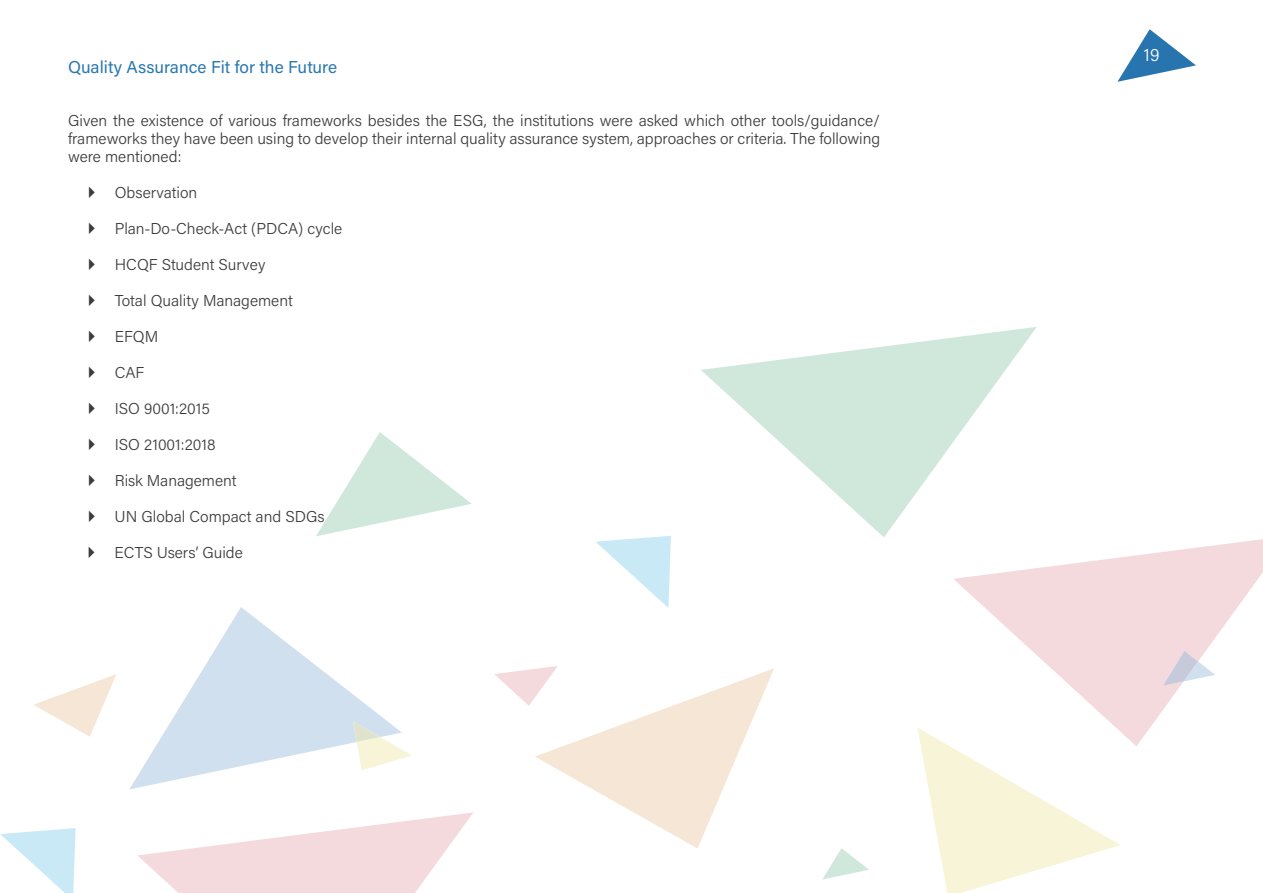
<style>
.page{position:relative;width:1263px;height:893px;background:#fff}
.page>*{position:absolute;margin:0;border:0;box-sizing:border-box;transform-origin:0 0}
.t1{font:300 18px "Acumin Pro";color:#fff}
.t2{font:17.25px "Acumin Pro";color:#2a78b0}
.t3{font:300 15.75px/18px "Acumin Pro";color:#3c3c3b;text-align:justify}
</style>
<div class="page">
<svg style="left:1117px;top:29px;width:79px;height:53px"></svg>
<svg style="left:130px;top:607px;width:257px;height:182px"></svg>
<svg style="left:316px;top:432px;width:156px;height:104px"></svg>
<svg style="left:954px;top:539px;width:309px;height:207px;fill:#f4d9dd"></svg>
<svg style="left:596px;top:536px;width:75px;height:72px"></svg>
<svg style="left:917px;top:727px;width:204px;height:166px"></svg>
<svg style="left:1163px;top:651px;width:52px;height:35px"></svg>
<svg style="left:34px;top:674px;width:82px;height:63px"></svg>
<svg style="left:138px;top:812px;width:335px;height:81px"></svg>
<svg style="left:353px;top:721px;width:59px;height:49px"></svg>
<svg style="left:494px;top:666px;width:280px;height:183px"></svg>
<svg style="left:823px;top:848px;width:46px;height:31px"></svg>
<svg style="left:0;top:828px;width:76px;height:65px"></svg>
<svg style="left:701px;top:327px;width:336px;height:210px"></svg>
<p class="t2" style="left:68px;top:55px;width:271px">Quality Assurance Fit for the Future</p>
<p class="t3" style="left:68px;top:111px;width:814px">Given the existence of various frameworks besides the ESG, the institutions were asked which other tools/guidance/ frameworks they have been using to develop their internal quality assurance system, approaches or criteria. The following were mentioned:</p>
<p class="t3" style="left:115px;top:183px;width:84px">Observation</p>
<p class="t3" style="left:115px;top:219px;width:229px">Plan-Do-Check-Act (PDCA) cycle</p>
<p class="t3" style="left:115px;top:255px;width:152px">HCQF Student Survey</p>
<p class="t3" style="left:115px;top:291px;width:180px">Total Quality Management</p>
<p class="t3" style="left:115px;top:327px;width:45px">EFQM</p>
<p class="t3" style="left:115px;top:363px;width:31px">CAF</p>
<p class="t3" style="left:115px;top:399px;width:97px">ISO 9001:2015</p>
<p class="t3" style="left:115px;top:435px;width:102px">ISO 21001:2018</p>
<p class="t3" style="left:115px;top:471px;width:123px">Risk Management</p>
<p class="t3" style="left:115px;top:507px;width:212px">UN Global Compact and SDGs</p>
<p class="t3" style="left:115px;top:543px;width:130px">ECTS Users’ Guide</p>
<p class="t1" style="left:1144px;top:43px;width:17px">19</p>
</div>
